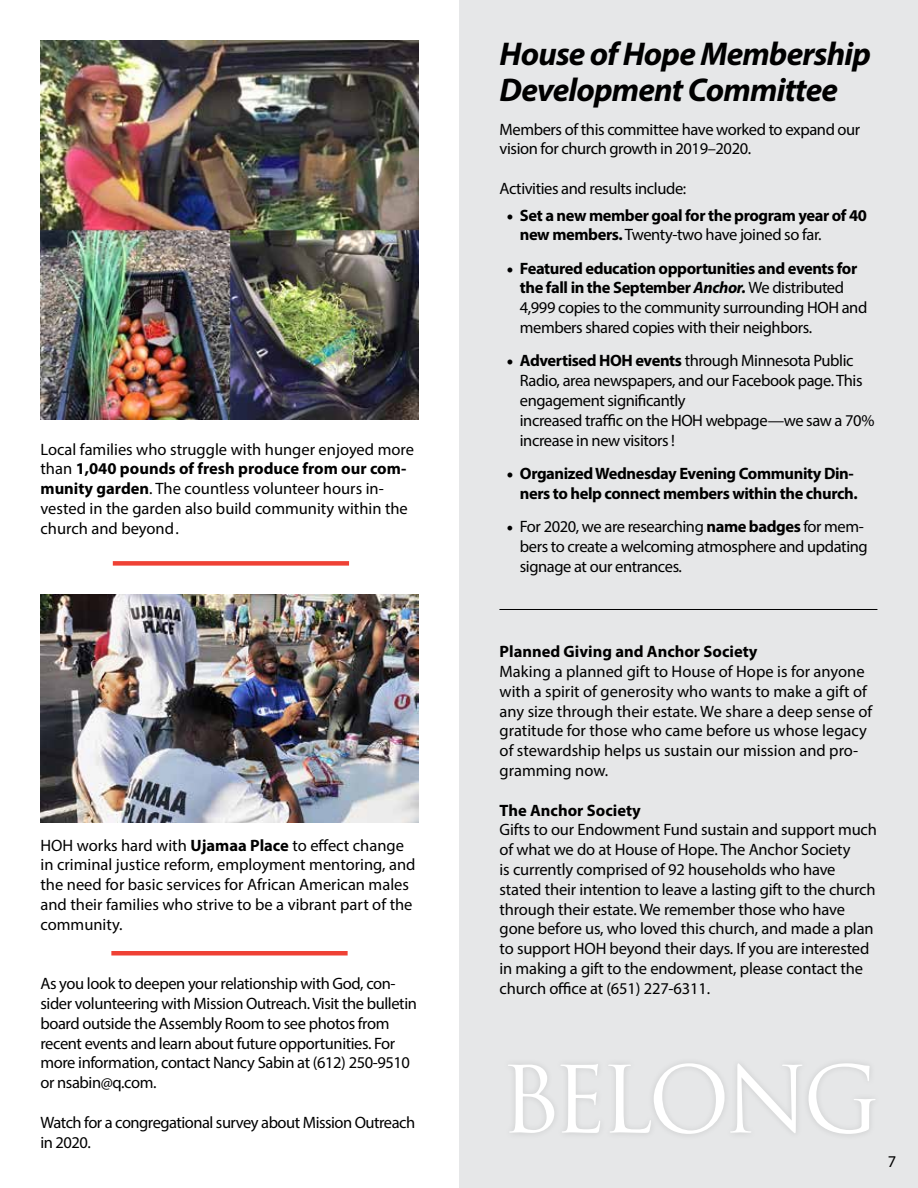
<style>
.page{position:relative;width:918px;height:1188px;background:#fff}
.page>*{position:absolute;margin:0;border:0;box-sizing:border-box;transform-origin:0 0}
.t1{font:90px "Trajan Pro 3";letter-spacing:-.075em;color:#fff}
.t2{font:italic 700 33px/36px "Myriad Pro";letter-spacing:-.025em;color:#000}
.t3{font:16.5px/19.8px "Myriad Pro";letter-spacing:-.01em;color:#000}
.t4{font:700 16.5px/19.8px "Myriad Pro";letter-spacing:-.025em;color:#000}
.t5{font:16.5px/19.8px "Myriad Pro";letter-spacing:-.03em;color:#000}
.t6{font:700 16.5px "Myriad Pro";color:#000}
.s1{font-weight:700}
.s2{font-family:"Minion Pro";font-size:18px}
.s3{font-weight:400}
.s4{font-family:"Minion Pro";font-weight:700;font-size:18px}
.s5{font-weight:700;font-style:italic}
</style>
<div class="page">
<div style="left:459px;top:0;width:459px;height:1188px;background:#e6e7e8"></div>
<div style="left:113px;top:561px;width:236px;height:5px;background:#ef4135"></div>
<img style="left:40px;top:595px;width:379px;height:228px">
<div style="left:111px;top:951px;width:237px;height:5px;background:#ef4135"></div>
<div style="left:501px;top:1056px;width:381px;height:85px;background:#000;opacity:.1"></div>
<img style="left:40px;top:40px;width:379px;height:380px">
<hr style="left:499px;top:609px;width:378px;height:1px;background:#000">
<p class="t3" style="left:40px;top:439px;width:375px">Local families who struggle with hunger enjoyed more than <span class="s1">1,040 pounds of fresh produce from our com&shy;munity garden</span>. The countless volunteer hours in&shy;vested in the garden also build community within the church and beyond.</p>
<p class="t3" style="left:40px;top:835px;width:377px">HOH works hard with <span class="s1">Ujamaa Place</span> to effect change in criminal justice reform, employment mentoring, and the need for basic services for African American males and their families who strive to be a vibrant part of the community.</p>
<p class="t3" style="left:40px;top:974px;width:378px">As you look to deepen your relationship with God, con&shy;sider volunteering with Mission Outreach. Visit the bulletin board outside the Assembly Room to see photos from recent events and learn about future opportunities. For more information, contact Nancy Sabin at (612) 250-9510 or nsabin@q.com.</p>
<p class="t5" style="left:40px;top:1112px;width:376px">Watch for a congregational survey about Mission Outreach in 2020.</p>
<h2 class="t2" style="left:500px;top:35px;width:373px">House of Hope Membership<br>Development Committee</h2>
<p class="t3" style="left:500px;top:119px;width:362px">Members of this committee have worked to expand our vision for church growth in 2019–2020.</p>
<p class="t3" style="left:500px;top:178px;width:188px">Activities and results include:</p>
<p class="t4" style="left:520px;top:205px;width:349px;text-indent:-14px"><span class="s2">•</span> Set a new member goal for the program year of 40 new members. <span class="s3">Twenty-two have joined so far.</span></p>
<p class="t3" style="left:520px;top:258px;width:349px;text-indent:-14px"><span class="s4">•</span> <span class="s1">Featured education opportunities and events for the fall in the September</span> <span class="s5">Anchor.</span> We distributed 4,999 copies to the community surrounding HOH and members shared copies with their neighbors.</p>
<p class="t3" style="left:520px;top:351px;width:356px;text-indent:-14px"><span class="s4">•</span> <span class="s1">Advertised HOH events</span> through Minnesota Public Radio, area newspapers, and our Facebook page. This engagement significantly<br>increased traffic on the HOH webpage—we saw a 70% increase in new visitors !</p>
<p class="t4" style="left:506px;top:463px;width:353px;text-align:right"><span class="s2">•</span> Organized Wednesday Evening Community Din&shy;ners to help connect members within the church.</p>
<p class="t3" style="left:520px;top:516px;width:349px;text-indent:-14px"><span class="s2">•</span> For 2020, we are researching <span class="s1">name badges</span> for mem&shy;bers to create a welcoming atmosphere and updating signage at our entrances.</p>
<p class="t6" style="left:500px;top:641px;width:260px">Planned Giving and Anchor Society</p>
<p class="t3" style="left:500px;top:661px;width:374px">Making a planned gift to House of Hope is for anyone with a spirit of generosity who wants to make a gift of any size through their estate. We share a deep sense of gratitude for those who came before us whose legacy of stewardship helps us sustain our mission and pro&shy;gramming now.</p>
<p class="t6" style="left:500px;top:799px;width:143px">The Anchor Society</p>
<p class="t3" style="left:500px;top:820px;width:379px">Gifts to our Endowment Fund sustain and support much of what we do at House of Hope. The Anchor Society<br>is currently comprised of 92 households who have stated their intention to leave a lasting gift to the church through their estate. We remember those who have gone before us, who loved this church, and made a plan to support HOH beyond their days. If you are interested in making a gift to the endowment, please contact the church office at (651) 227-6311.</p>
<h1 class="t1" style="left:500px;top:1038px;width:382px">BELONG</h1>
<p class="t3" style="left:888px;top:1151px;width:10px">7</p>
</div>
